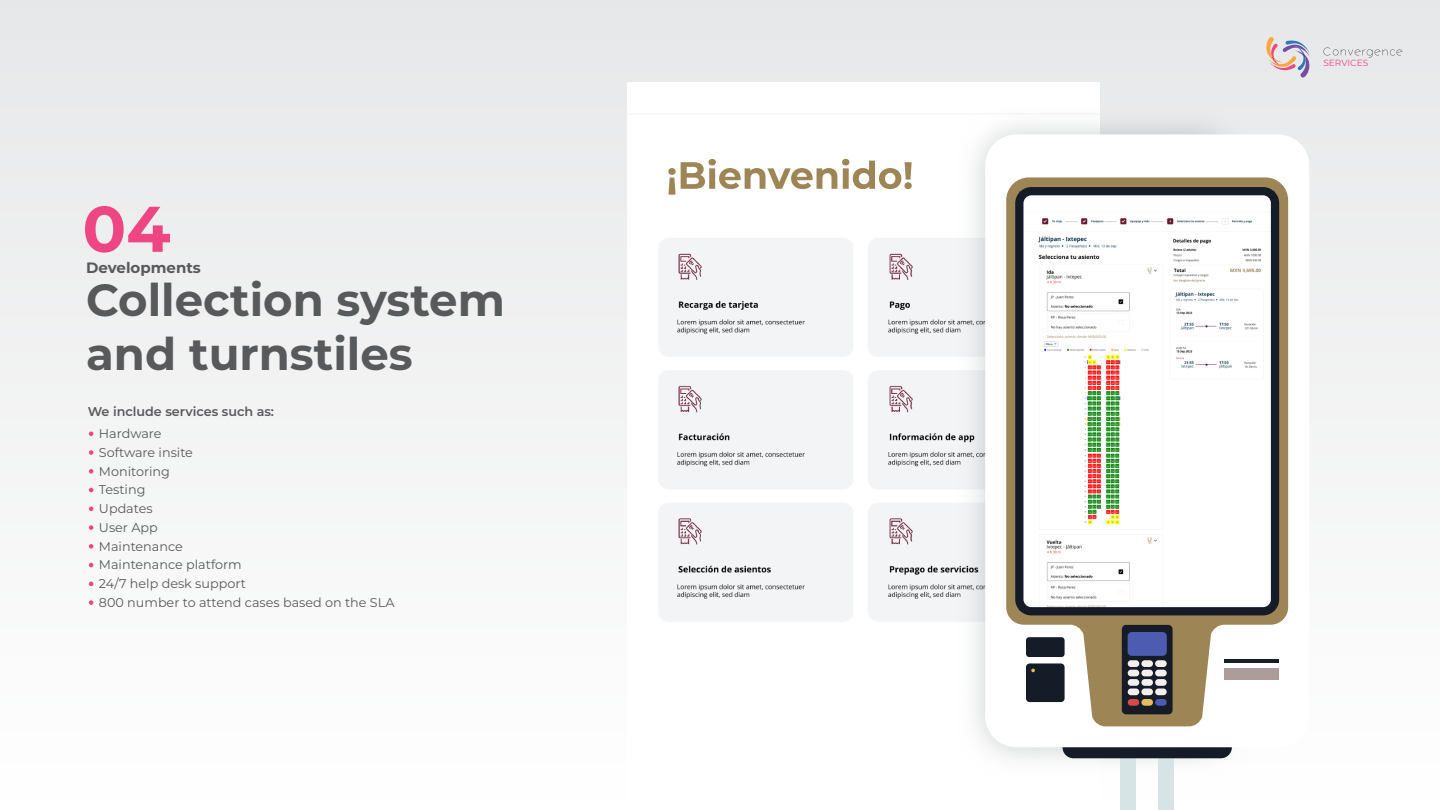
<style>
.page{position:relative;width:1440px;height:810px;background:#f2f2f3}
.page>*{position:absolute;margin:0;border:0;box-sizing:border-box;transform-origin:0 0}
.t1{font:700 64.43px "Montserrat";color:#ee4682}
.t2{font:700 45px/54px "Montserrat";color:#58595b}
.t3{font:700 15px "Montserrat";color:#58595b}
.t4{font:12.75px/18.8px "Montserrat";color:#58595b}
.t5{font:600 12.75px "Montserrat";color:#58595b}
.t6{font:9px "Montserrat";color:#ee4682}
</style>
<div class="page">
<img style="left:628px;top:82px;width:472px;height:728px">
<img style="left:958px;top:107px;width:298px;height:670px">
<div style="left:1120px;top:701px;width:16px;height:109px;background:#d6e4e5"></div>
<div style="left:1158px;top:701px;width:16px;height:109px;background:#d6e4e5"></div>
<div style="left:985px;top:134px;width:324px;height:613px;background:#fff;border-radius:31px"></div>
<svg style="left:1006px;top:177px;width:282px;height:549px;fill:#9d8556"></svg>
<svg style="left:1015px;top:187px;width:264px;height:428px;background:#1d232e"></svg>
<hr style="left:1224px;top:659px;width:55px;height:4px;background:#171e26">
<div style="left:1224px;top:669px;width:55px;height:11px;background:#ad9c9c"></div>
<div style="left:1122px;top:625px;width:51px;height:89px;background:#151c28;border-radius:4px"></div>
<div style="left:1128px;top:632px;width:39px;height:24px;background:#4d5cb0;border-radius:4px"></div>
<div style="left:1128px;top:660px;width:11px;height:7px;background:#f4efef;border-radius:3px"></div>
<div style="left:1141px;top:660px;width:12px;height:7px;background:#f4efef;border-radius:3px"></div>
<div style="left:1155px;top:660px;width:12px;height:7px;background:#f4efef;border-radius:3px"></div>
<div style="left:1128px;top:670px;width:11px;height:6px;background:#f4efef;border-radius:3px"></div>
<div style="left:1141px;top:670px;width:12px;height:6px;background:#f4efef;border-radius:3px"></div>
<div style="left:1155px;top:670px;width:12px;height:6px;background:#f4efef;border-radius:3px"></div>
<div style="left:1128px;top:679px;width:11px;height:7px;background:#f4efef;border-radius:3px"></div>
<div style="left:1141px;top:679px;width:12px;height:7px;background:#f4efef;border-radius:3px"></div>
<div style="left:1155px;top:679px;width:12px;height:7px;background:#f4efef;border-radius:3px"></div>
<div style="left:1128px;top:689px;width:11px;height:6px;background:#f4efef;border-radius:3px"></div>
<div style="left:1141px;top:689px;width:12px;height:6px;background:#f4efef;border-radius:3px"></div>
<div style="left:1155px;top:689px;width:12px;height:6px;background:#f4efef;border-radius:3px"></div>
<div style="left:1128px;top:699px;width:11px;height:7px;background:#d84848;border-radius:3px"></div>
<div style="left:1141px;top:699px;width:12px;height:7px;background:#e2bc5d;border-radius:3px"></div>
<div style="left:1155px;top:699px;width:12px;height:7px;background:#4d5cb0;border-radius:3px"></div>
<div style="left:1026px;top:663px;width:39px;height:39px;background:#151c28;border-radius:4px"></div>
<div style="left:1026px;top:637px;width:39px;height:20px;background:#151c28;border-radius:3px"></div>
<svg style="left:1031px;top:669px;width:4px;height:3px"></svg>
<svg style="left:1063px;top:747px;width:169px;height:11px;background:#1f2631"></svg>
<img style="left:1024px;top:195px;width:247px;height:412px">
<svg style="left:1266px;top:37px;width:45px;height:41px"></svg>
<svg style="left:1323px;top:47px;width:79px;height:11px"></svg>
<div style="left:648px;top:127px;width:277px;height:98px;background:#fff"></div>
<svg style="left:668px;top:159px;width:244px;height:36px"></svg>
<svg style="left:89px;top:431px;width:4px;height:5px"></svg>
<svg style="left:89px;top:450px;width:4px;height:5px"></svg>
<svg style="left:89px;top:469px;width:4px;height:5px"></svg>
<svg style="left:89px;top:488px;width:4px;height:4px"></svg>
<svg style="left:89px;top:507px;width:4px;height:4px"></svg>
<svg style="left:89px;top:525px;width:4px;height:5px"></svg>
<svg style="left:89px;top:544px;width:4px;height:5px"></svg>
<svg style="left:89px;top:563px;width:4px;height:4px"></svg>
<svg style="left:89px;top:582px;width:4px;height:4px"></svg>
<svg style="left:89px;top:600px;width:4px;height:5px"></svg>
<h1 class="t1" style="left:82px;top:183px;width:90px">04</h1>
<p class="t3" style="left:86px;top:257px;width:116px">Developments</p>
<h2 class="t2" style="left:86px;top:270px;width:420px">Collection system and turnstiles</h2>
<p class="t5" style="left:88px;top:402px;width:188px">We include services such as:</p>
<p class="t4" style="left:99px;top:424px;width:297px">Hardware<br>Software insite<br>Monitoring<br>Testing<br>Updates<br>User App<br>Maintenance<br>Maintenance platform<br>24/7 help desk support<br>800 number to attend cases based on the SLA</p>
<p class="t6" style="left:1323px;top:56px;width:46px">SERVICES</p>
</div>
